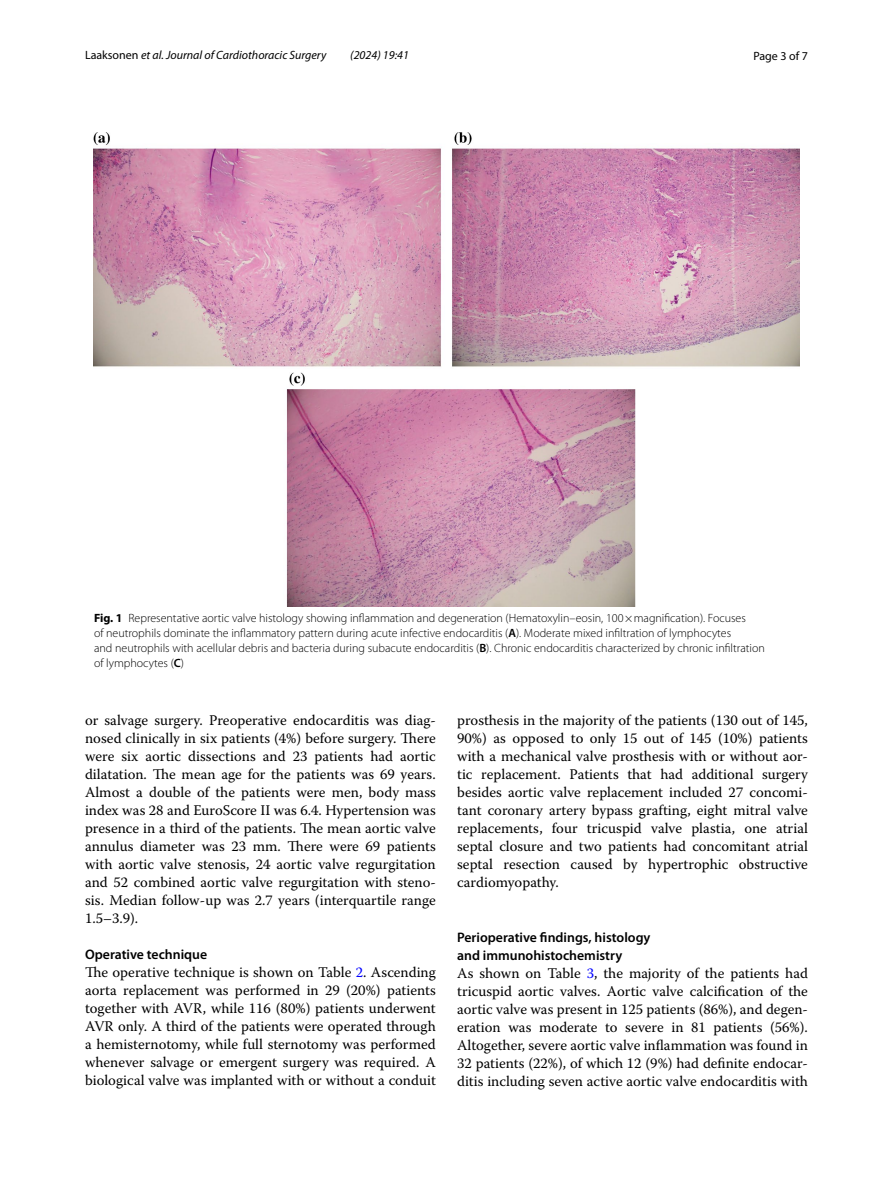
<style>
.page{position:relative;width:893px;height:1187px;background:#fff}
.page>*{position:absolute;margin:0;border:0;box-sizing:border-box;transform-origin:0 0}
.t1{font:14.7px/18px "Warnock Pro";color:#000;text-align:justify}
.t2{font:600 13.8px/18px "Myriad Pro";color:#000}
.t3{font:300 12px/15px "Myriad Pro";color:#000}
.t4{font:italic 12px "Myriad Pro";color:#000}
.t5{font:12px "Myriad Pro";color:#000}
.s1{font-style:normal}
.s2{font-weight:700}
.s3{font-weight:600}
.s4{color:#00f}
</style>
<div class="page">
<img style="left:93px;top:133px;width:706px;height:473px">
<p class="t4" style="left:85px;top:48px;width:243px"><span class="s1">Laaksonen</span> et al. Journal of Cardiothoracic Surgery</p>
<p class="t4" style="left:350px;top:48px;width:60px">(2024) 19:41</p>
<p class="t5" style="left:753px;top:48px;width:56px">Page 3 of 7</p>
<p class="t3" style="left:94px;top:610px;width:672px"><span class="s2">Fig. 1</span> Representative aortic valve histology showing inflammation and degeneration (Hematoxylin–eosin, 100×magnification). Focuses<br>of neutrophils dominate the inflammatory pattern during acute infective endocarditis (<span class="s3">A</span>). Moderate mixed infiltration of lymphocytes<br>and neutrophils with acellular debris and bacteria during subacute endocarditis (<span class="s3">B</span>). Chronic endocarditis characterized by chronic infiltration of lymphocytes (<span class="s3">C</span>)</p>
<p class="t1" style="left:85px;top:711px;width:352px">or salvage surgery. Preoperative endocarditis was diag&shy;nosed clinically in six patients (4%) before surgery. There were six aortic dissections and 23 patients had aortic dilatation. The mean age for the patients was 69 years.<br>Almost a double of the patients were men, body mass index was 28 and EuroScore II was 6.4. Hypertension was presence in a third of the patients. The mean aortic valve annulus diameter was 23 mm. There were 69 patients with aortic valve stenosis, 24 aortic valve regurgitation and 52 combined aortic valve regurgitation with steno&shy;sis. Median follow-up was 2.7 years (interquartile range 1.5–3.9).</p>
<p class="t2" style="left:85px;top:945px;width:124px">Operative technique</p>
<p class="t1" style="left:85px;top:963px;width:352px">The operative technique is shown on Table <span class="s4">2</span>. Ascending aorta replacement was performed in 29 (20%) patients together with AVR, while 116 (80%) patients underwent AVR only. A third of the patients were operated through a hemisternotomy, while full sternotomy was performed whenever salvage or emergent surgery was required. A biological valve was implanted with or without a conduit</p>
<p class="t1" style="left:457px;top:711px;width:352px">prosthesis in the majority of the patients (130 out of 145, 90%) as opposed to only 15 out of 145 (10%) patients with a mechanical valve prosthesis with or without aor&shy;tic replacement. Patients that had additional surgery besides aortic valve replacement included 27 concomi&shy;tant coronary artery bypass grafting, eight mitral valve replacements, four tricuspid valve plastia, one atrial septal closure and two patients had concomitant atrial septal resection caused by hypertrophic obstructive cardiomyopathy.</p>
<p class="t2" style="left:457px;top:927px;width:195px">Perioperative findings, histology and immunohistochemistry</p>
<p class="t1" style="left:457px;top:963px;width:352px">As shown on Table <span class="s4">3</span>, the majority of the patients had tricuspid aortic valves. Aortic valve calcification of the aortic valve was present in 125 patients (86%), and degen&shy;eration was moderate to severe in 81 patients (56%).<br>Altogether, severe aortic valve inflammation was found in 32 patients (22%), of which 12 (9%) had definite endocar&shy;ditis including seven active aortic valve endocarditis with</p>
</div>
